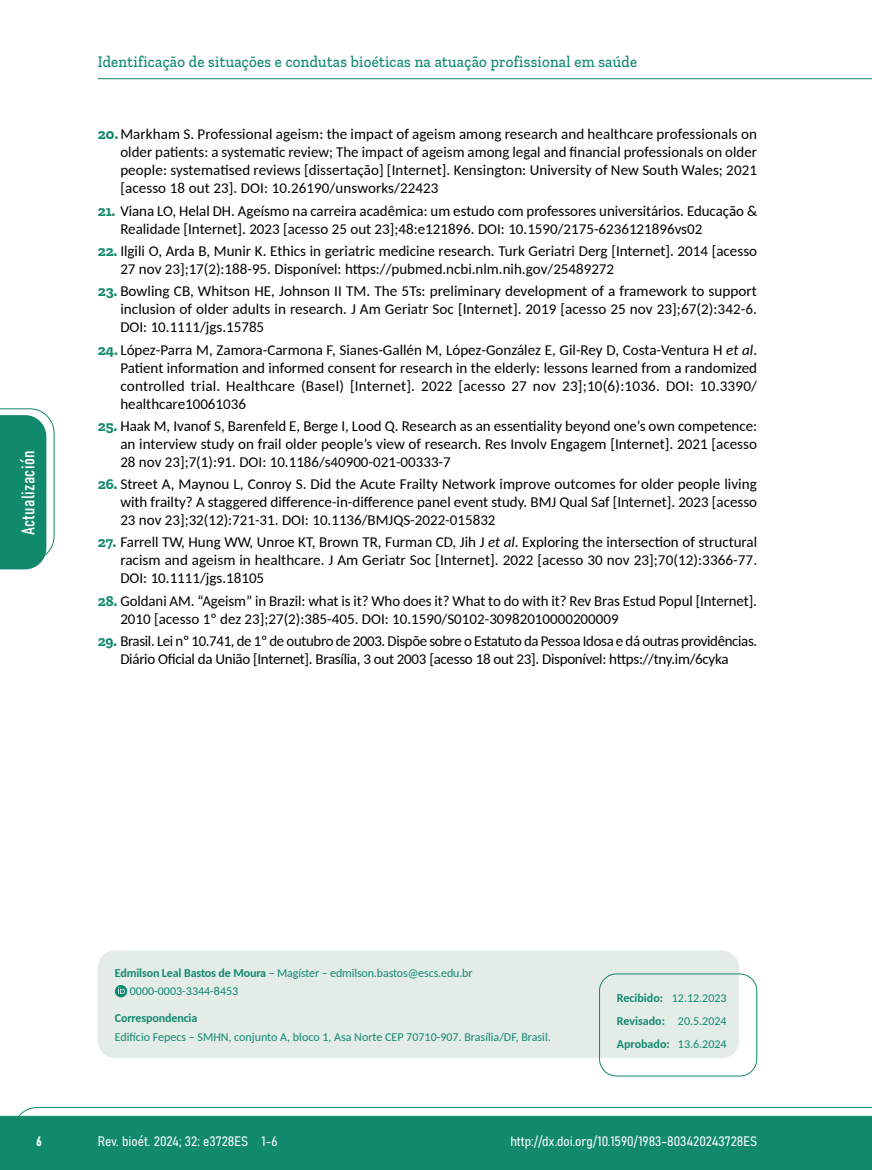
<style>
.page{position:relative;width:872px;height:1170px;background:#fff}
.page>*{position:absolute;margin:0;border:0;box-sizing:border-box;transform-origin:0 0}
.t1{font:18px "Bahnschrift";letter-spacing:.02em;color:#fff}
.t2{font:500 16.5px "Zilla Slab";letter-spacing:.02em;color:#10896d;scale:.9 1}
.t3{font:15px/18px "Carlito";color:#000;text-align:justify}
.t4{font:15px/18px "Carlito";letter-spacing:-.02em;color:#000;text-align:center}
.t5{font:13.5px "Bahnschrift";color:#fff}
.t6{font:12px/23px "Carlito";color:#10896d}
.t7{font:700 12px "Carlito";letter-spacing:-.01em;color:#10896d}
.s1{font-family:"Zilla Slab";font-weight:700;color:#10896d}
.s2{font-style:italic}
.s3{font-weight:700}
</style>
<div class="page">
<svg style="left:12px;top:1107px;width:860px;height:62px;background:#2e987f"></svg>
<hr style="left:98px;top:78px;width:774px;height:1px;background:#10896d">
<svg style="left:0;top:408px;width:55px;height:161px"></svg>
<div style="left:98px;top:950px;width:641px;height:107px;background:#e4ece8;border-radius:17px"></div>
<svg style="left:115px;top:984px;width:12px;height:13px"></svg>
<svg style="left:118px;top:987px;width:7px;height:6px"></svg>
<div style="left:599px;top:973px;width:158px;height:103px;border:1px solid #108a6e;border-radius:17px"></div>
<p class="t1" style="left:15px;top:535px;width:86px;rotate:-90deg">Actualización</p>
<p class="t2" style="left:98px;top:53px;width:601px">Identificação de situações e condutas bioéticas na atuação profissional em saúde</p>
<p class="t3" style="left:120px;top:125px;width:638px;text-indent:-22px"><span class="s1">20.</span> Markham S. Professional ageism: the impact of ageism among research and healthcare professionals on older patients: a systematic review; The impact of ageism among legal and financial professionals on older people: systematised reviews [dissertação] [Internet]. Kensington: University of New South Wales; 2021 [acesso 18 out 23]. DOI: 10.26190/unsworks/22423</p>
<p class="t3" style="left:120px;top:201px;width:638px;text-indent:-22px"><span class="s1">21.</span> Viana LO, Helal DH. Ageísmo na carreira acadêmica: um estudo com professores universitários. Educação &amp;<br>Realidade [Internet]. 2023 [acesso 25 out 23];48:e121896. DOI: 10.1590/2175-6236121896vs02</p>
<p class="t3" style="left:120px;top:241px;width:638px;text-indent:-22px"><span class="s1">22.</span> Ilgili O, Arda B, Munir K. Ethics in geriatric medicine research. Turk Geriatri Derg [Internet]. 2014 [acesso<br>27 nov 23];17(2):188-95. Disponível: https://pubmed.ncbi.nlm.nih.gov/25489272</p>
<p class="t3" style="left:120px;top:281px;width:638px;text-indent:-22px"><span class="s1">23.</span> Bowling CB, Whitson HE, Johnson II TM. The 5Ts: preliminary development of a framework to support inclusion of older adults in research. J Am Geriatr Soc [Internet]. 2019 [acesso 25 nov 23];67(2):342-6.<br>DOI: 10.1111/jgs.15785</p>
<p class="t3" style="left:120px;top:340px;width:638px;text-indent:-22px"><span class="s1">24.</span> López-Parra M, Zamora-Carmona F, Sianes-Gallén M, López-González E, Gil-Rey D, Costa-Ventura H <span class="s2">et al</span>.<br>Patient information and informed consent for research in the elderly: lessons learned from a randomized controlled trial. Healthcare (Basel) [Internet]. 2022 [acesso 27 nov 23];10(6):1036. DOI: 10.3390/ healthcare10061036</p>
<p class="t3" style="left:120px;top:416px;width:638px;text-indent:-22px"><span class="s1">25.</span> Haak M, Ivanof S, Barenfeld E, Berge I, Lood Q. Research as an essentiality beyond one’s own competence: an interview study on frail older people’s view of research. Res Involv Engagem [Internet]. 2021 [acesso 28 nov 23];7(1):91. DOI: 10.1186/s40900-021-00333-7</p>
<p class="t3" style="left:120px;top:474px;width:638px;text-indent:-22px"><span class="s1">26.</span> Street A, Maynou L, Conroy S. Did the Acute Frailty Network improve outcomes for older people living with frailty? A staggered difference-in-difference panel event study. BMJ Qual Saf [Internet]. 2023 [acesso 23 nov 23];32(12):721-31. DOI: 10.1136/BMJQS-2022-015832</p>
<p class="t3" style="left:120px;top:532px;width:638px;text-indent:-22px"><span class="s1">27.</span> Farrell TW, Hung WW, Unroe KT, Brown TR, Furman CD, Jih J <span class="s2">et al</span>. Exploring the intersection of structural racism and ageism in healthcare. J Am Geriatr Soc [Internet]. 2022 [acesso 30 nov 23];70(12):3366-77.<br>DOI: 10.1111/jgs.18105</p>
<p class="t3" style="left:120px;top:591px;width:638px;text-indent:-22px"><span class="s1">28.</span> Goldani AM. “Ageism” in Brazil: what is it? Who does it? What to do with it? Rev Bras Estud Popul [Internet].<br>2010 [acesso 1º dez 23];27(2):385-405. DOI: 10.1590/S0102-30982010000200009</p>
<p class="t4" style="left:98px;top:631px;width:661px"><span class="s1">29.</span> Brasil. Lei nº 10.741, de 1º de outubro de 2003. Dispõe sobre o Estatuto da Pessoa Idosa e dá outras providências.<br>Diário Oficial da União [Internet]. Brasília, 3 out 2003 [acesso 18 out 23]. Disponível: https://tny.im/6cyka</p>
<p class="t6" style="left:130px;top:962px;width:344px;line-height:18.6px;text-indent:-15px"><span class="s3">Edmilson Leal Bastos de Moura</span> – Magíster – edmilson.bastos@escs.edu.br<br>0000-0003-3344-8453</p>
<p class="t7" style="left:115px;top:1010px;width:84px">Correspondencia</p>
<p class="t6" style="left:115px;top:1024px;width:437px">Edifício Fepecs – SMHN, conjunto A, bloco 1, Asa Norte CEP 70710-907. Brasília/DF, Brasil.</p>
<p class="t6" style="left:617px;top:985px;width:111px;text-align:justify"><span class="s3">Recibido:</span> 12.12.2023<br><span class="s3">Revisado:</span> 20.5.2024<br><span class="s3">Aprobado:</span> 13.6.2024</p>
<p class="t5" style="left:36px;top:1130px;width:7px">6</p>
<p class="t5" style="left:98px;top:1131px;width:181px">Rev. bioét. 2024; 32: e3728ES 1-6</p>
<p class="t5" style="left:510px;top:1131px;width:248px">http://dx.doi.org/10.1590/1983-803420243728ES</p>
</div>
